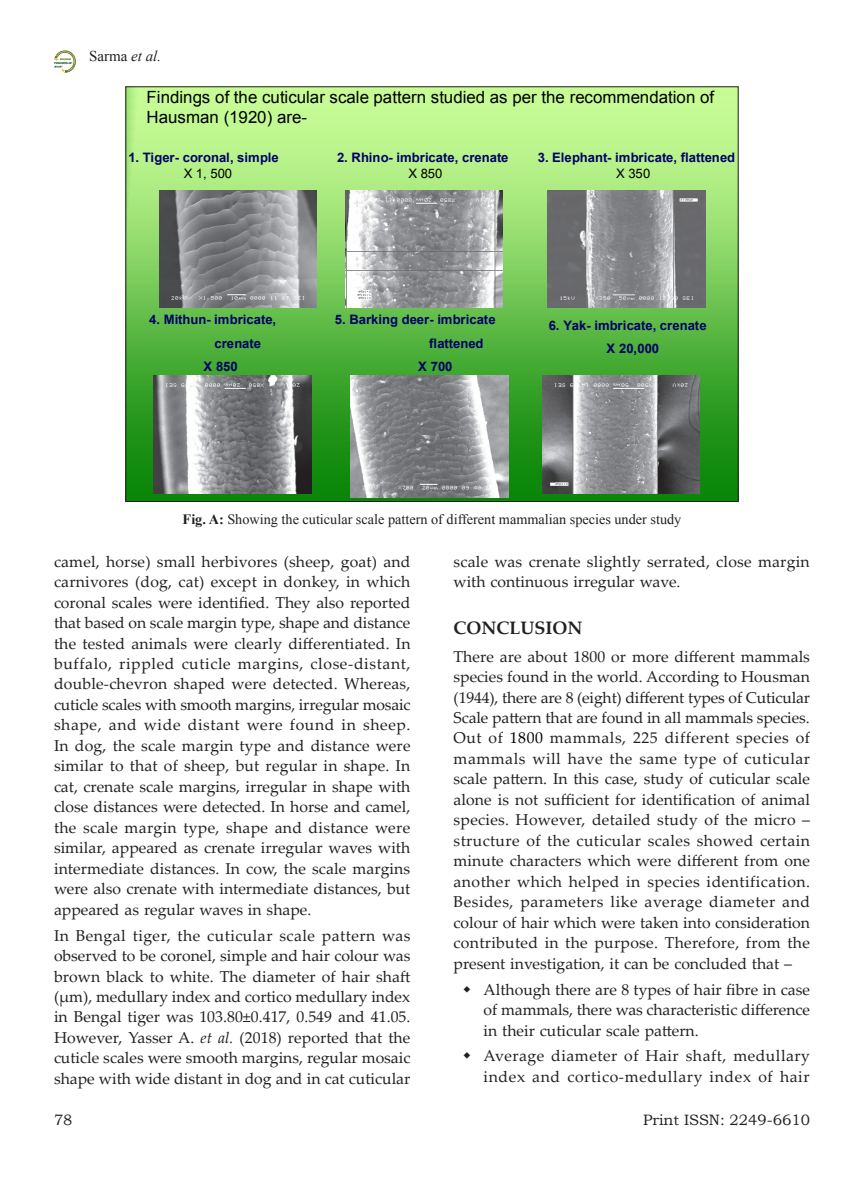
<style>
.page{position:relative;width:864px;height:1188px;background:#fff}
.page>*{position:absolute;margin:0;border:0;box-sizing:border-box;transform-origin:0 0}
.Head_2{font:700 18px "Palatino Linotype";color:#231f20}
.t1{font:16.8px/20.2px "Arial";letter-spacing:.005em;color:#000}
.Body_text{font:15.75px/20.4px "Palatino Linotype";color:#231f20;text-align:justify}
.Body_text-2{font:15.75px/20.4px "Palatino Linotype";letter-spacing:.035em;color:#231f20}
.t2{font:15px "Bookman Old Style";color:#231f20}
.t3{font:15px "Times New Roman";color:#231f20}
.t4{font:14.25px "Times New Roman";color:#231f20}
.t5{font:700 13.05px/23.5px "Arial";letter-spacing:-.005em;color:#006}
.t6{font:13.05px "Arial";letter-spacing:-.005em;color:#000}
.s1{font-style:italic}
.s2{font-weight:700}
.s3{color:#000}
</style>
<div class="page">
<img style="left:54px;top:51px;width:22px;height:22px">
<svg style="left:127px;top:88px;width:610px;height:412px;background:#81d061"></svg>
<img style="left:159px;top:190px;width:158px;height:118px">
<img style="left:345px;top:190px;width:158px;height:118px">
<img style="left:548px;top:190px;width:157px;height:118px">
<img style="left:154px;top:375px;width:157px;height:118px">
<img style="left:351px;top:375px;width:157px;height:123px">
<img style="left:542px;top:375px;width:158px;height:118px">
<p class="t3" style="left:89px;top:46px;width:74px">Sarma <span class="s1">et al.</span></p>
<p class="t1" style="left:147px;top:87px;width:569px">Findings of the cuticular scale pattern studied as per the recommendation of<br>Hausman (1920) are-</p>
<p class="t5" style="left:128px;top:146px;width:152px">1. Tiger- coronal, simple</p>
<p class="t5" style="left:337px;top:146px;width:173px">2. Rhino- imbricate, crenate</p>
<p class="t5" style="left:538px;top:146px;width:199px">3. Elephant- imbricate, flattened</p>
<p class="t6" style="left:184px;top:165px;width:50px">X 1, 500</p>
<p class="t6" style="left:408px;top:165px;width:36px">X 850</p>
<p class="t6" style="left:616px;top:165px;width:36px">X 350</p>
<p class="t5" style="left:149px;top:308px;width:128px">4. Mithun- imbricate,</p>
<p class="t5" style="left:215px;top:332px;width:48px">crenate</p>
<p class="t5" style="left:204px;top:355px;width:36px">X 850</p>
<p class="t5" style="left:335px;top:308px;width:162px">5. Barking deer- imbricate</p>
<p class="t5" style="left:429px;top:332px;width:56px">flattened</p>
<p class="t5" style="left:418px;top:355px;width:36px">X 700</p>
<p class="t5" style="left:607px;top:314px;width:102px;text-indent:-58px">6. Yak- imbricate, crenate<br>X 20,000</p>
<p class="t4" style="left:183px;top:509px;width:500px"><span class="s2">Fig. A:</span> Showing the cuticular scale pattern of different mammalian species under study</p>
<p class="Body_text" style="left:54px;top:550px;width:358px">camel, horse) small herbivores (sheep, goat) and carnivores (dog, cat) except in donkey, in which coronal scales were identified. They also reported that based on scale margin type, shape and distance the tested animals were clearly differentiated. In buffalo, rippled cuticle margins, close-distant, double-chevron shaped were detected. Whereas, cuticle scales with smooth margins, irregular mosaic shape, and wide distant were found in sheep.<br>In dog, the scale margin type and distance were similar to that of sheep, but regular in shape. In cat, crenate scale margins, irregular in shape with close distances were detected. In horse and camel, the scale margin type, shape and distance were similar, appeared as crenate irregular waves with intermediate distances. In cow, the scale margins were also crenate with intermediate distances, but appeared as regular waves in shape.</p>
<p class="Body_text" style="left:54px;top:924px;width:358px">In Bengal tiger, the cuticular scale pattern was observed to be coronel, simple and hair colour was brown black to white. The diameter of hair shaft (µm), medullary index and cortico medullary index in Bengal tiger was 103.80±0.417, 0.549 and 41.05.<br>However, Yasser A. <span class="s1">et al.</span> (2018) reported that the cuticle scales were smooth margins, regular mosaic shape with wide distant in dog and in cat cuticular</p>
<p class="Body_text" style="left:454px;top:550px;width:358px">scale was crenate slightly serrated, close margin with continuous irregular wave.</p>
<p class="Head_2" style="left:454px;top:615px;width:130px">CONCLUSION</p>
<p class="Body_text" style="left:454px;top:645px;width:358px">There are about 1800 or more different mammals species found in the world. According to Housman (1944), there are 8 (eight) different types of Cuticular Scale pattern that are found in all mammals species.<br>Out of <span class="s3">1800</span> mammals, 225 different species of mammals will have the same type of cuticular scale pattern. In this case, study of cuticular scale alone is not sufficient for identification of animal species. However, detailed study of the micro – structure of the cuticular scales showed certain minute characters which were different from one another which helped in species identification.<br>Besides, parameters like average diameter and colour of hair which were taken into consideration contributed in the purpose. Therefore, from the present investigation, it can be concluded that –</p>
<p class="Body_text" style="left:484px;top:978px;width:328px">Although there are 8 types of hair fibre in case of mammals, there was characteristic difference in their cuticular scale pattern.</p>
<p class="Body_text-2" style="left:484px;top:1045px;width:328px">Average diameter of Hair shaft, medullary index and cortico-medullary index of hair</p>
<p class="t2" style="left:54px;top:1111px;width:20px">78</p>
<p class="t2" style="left:643px;top:1111px;width:168px">Print ISSN: 2249-6610</p>
</div>
